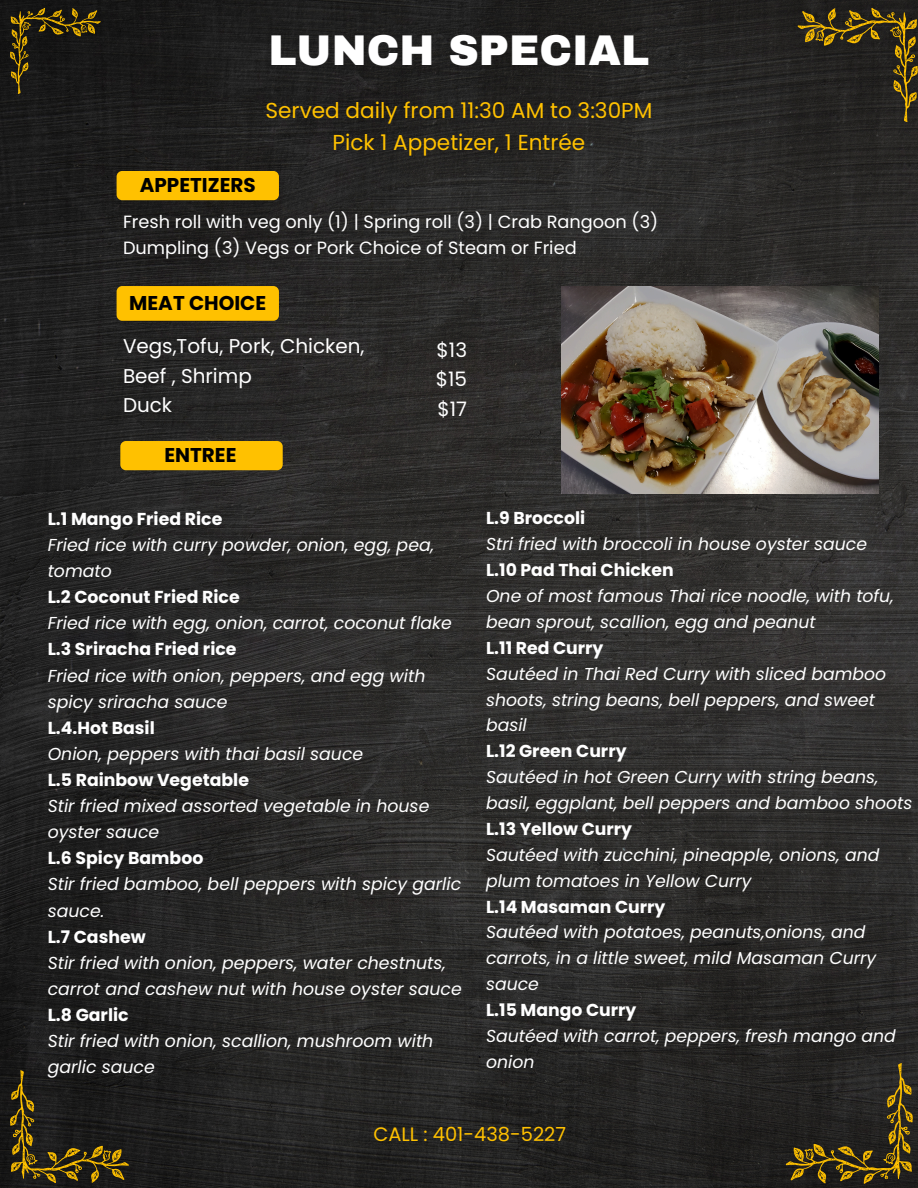
<style>
.page{position:relative;width:918px;height:1188px;background:#fff}
.page>*{position:absolute;margin:0;border:0;box-sizing:border-box;transform-origin:0 0}
.t1{font:900 42px "Archivo";color:#fff}
.t2{font:21.6px/32.1px "Poppins";color:#ffc100;text-align:center}
.t3{font:19.95px/29.7px "Poppins";color:#fff}
.t4{font:700 19.95px "Poppins";color:#000}
.t5{font:19.5px "Poppins";color:#ffc100}
.t6{font:17.7px/26.7px "Poppins";color:#fff}
.t7{font:italic 17.25px/25.8px "Poppins";color:#fff}
.t8{font:700 17.25px "Poppins";color:#fff}
</style>
<div class="page">
<img style="left:0;top:0;width:918px;height:1188px">
<div style="left:117px;top:286px;width:162px;height:35px;background:#ffc100;border-radius:6px"></div>
<div style="left:117px;top:171px;width:162px;height:29px;background:#ffc100;border-radius:6px"></div>
<div style="left:120px;top:441px;width:163px;height:29px;background:#ffc100;border-radius:6px"></div>
<svg style="left:798px;top:8px;width:120px;height:114px;background:#3b331c"></svg>
<svg style="left:10px;top:8px;width:91px;height:86px;background:#2f2913"></svg>
<svg style="left:786px;top:1063px;width:127px;height:120px;background:#3b341d"></svg>
<svg style="left:10px;top:1071px;width:119px;height:112px;background:#342d17"></svg>
<img style="left:562px;top:286px;width:317px;height:207px">
<p class="t1" style="left:269px;top:29px;width:382px">LUNCH SPECIAL</p>
<h5 class="t4" style="left:140px;top:171px;width:117px">APPETIZERS</h5>
<p class="t2" style="left:266px;top:95px;width:388px">Served daily from 11:30 AM to 3:30PM<br>Pick 1 Appetizer, 1 Entrée</p>
<p class="t6" style="left:123px;top:208px;width:537px">Fresh roll with veg only (1) | Spring roll (3) | Crab Rangoon (3)<br>Dumpling (3) Vegs or Pork Choice of Steam or Fried</p>
<h1 class="t4" style="left:129px;top:289px;width:139px">MEAT CHOICE</h1>
<h3 class="t3" style="left:123px;top:331px;width:243px">Vegs,Tofu, Pork, Chicken,<br>Beef , Shrimp<br>Duck</h3>
<h2 class="t3" style="left:436px;top:335px;width:33px;text-align:justify">$13 $15 $17</h2>
<p class="t4" style="left:164px;top:441px;width:74px">ENTREE</p>
<h2 class="t8" style="left:48px;top:507px;width:176px">L.1 Mango Fried Rice</h2>
<h3 class="t7" style="left:48px;top:532px;width:388px">Fried rice with curry powder, onion, egg, pea, tomato</h3>
<h2 class="t8" style="left:48px;top:585px;width:194px">L.2 Coconut Fried Rice</h2>
<h3 class="t7" style="left:48px;top:610px;width:406px">Fried rice with egg, onion, carrot, coconut flake</h3>
<p class="t8" style="left:48px;top:637px;width:190px">L.3 Sriracha Fried rice</p>
<p class="t7" style="left:48px;top:663px;width:379px">Fried rice with onion, peppers, and egg with spicy sriracha sauce</p>
<p class="t8" style="left:48px;top:716px;width:109px">L.4.Hot Basil</p>
<p class="t7" style="left:48px;top:741px;width:317px">Onion, peppers with thai basil sauce</p>
<p class="t8" style="left:48px;top:768px;width:203px">L.5 Rainbow Vegetable</p>
<p class="t7" style="left:48px;top:793px;width:383px">Stir fried mixed assorted vegetable in house oyster sauce</p>
<p class="t8" style="left:48px;top:846px;width:157px">L.6 Spicy Bamboo</p>
<p class="t7" style="left:48px;top:871px;width:415px">Stir fried bamboo, bell peppers with spicy garlic sauce.</p>
<p class="t8" style="left:48px;top:925px;width:100px">L.7 Cashew</p>
<p class="t7" style="left:48px;top:950px;width:416px">Stir fried with onion, peppers, water chestnuts, carrot and cashew nut with house oyster sauce</p>
<p class="t8" style="left:48px;top:1003px;width:83px">L.8 Garlic</p>
<p class="t7" style="left:48px;top:1028px;width:387px">Stir fried with onion, scallion, mushroom with garlic sauce</p>
<p class="t8" style="left:486px;top:506px;width:101px">L.9 Broccoli</p>
<p class="t7" style="left:486px;top:531px;width:383px">Stri fried with broccoli in house oyster sauce</p>
<p class="t8" style="left:486px;top:558px;width:189px">L.10 Pad Thai Chicken</p>
<p class="t7" style="left:486px;top:583px;width:409px">One of most famous Thai rice noodle, with tofu, bean sprout, scallion, egg and peanut</p>
<p class="t8" style="left:486px;top:636px;width:119px">L.11 Red Curry</p>
<p class="t7" style="left:486px;top:661px;width:402px">Sautéed in Thai Red Curry with sliced bamboo shoots, string beans, bell peppers, and sweet basil</p>
<p class="t8" style="left:486px;top:739px;width:142px">L.12 Green Curry</p>
<p class="t7" style="left:486px;top:764px;width:428px">Sautéed in hot Green Curry with string beans, basil, eggplant, bell peppers and bamboo shoots</p>
<p class="t8" style="left:486px;top:817px;width:148px">L.13 Yellow Curry</p>
<p class="t7" style="left:486px;top:842px;width:395px">Sautéed with zucchini, pineapple, onions, and plum tomatoes in Yellow Curry</p>
<p class="t8" style="left:486px;top:894px;width:181px">L.14 Masaman Curry</p>
<p class="t7" style="left:486px;top:920px;width:392px">Sautéed with potatoes, peanuts,onions, and carrots, in a little sweet, mild Masaman Curry sauce</p>
<p class="t8" style="left:486px;top:998px;width:152px">L.15 Mango Curry</p>
<p class="t7" style="left:486px;top:1023px;width:411px">Sautéed with carrot, peppers, fresh mango and onion</p>
<p class="t5" style="left:373px;top:1120px;width:194px">CALL : 401-438-5227</p>
</div>
